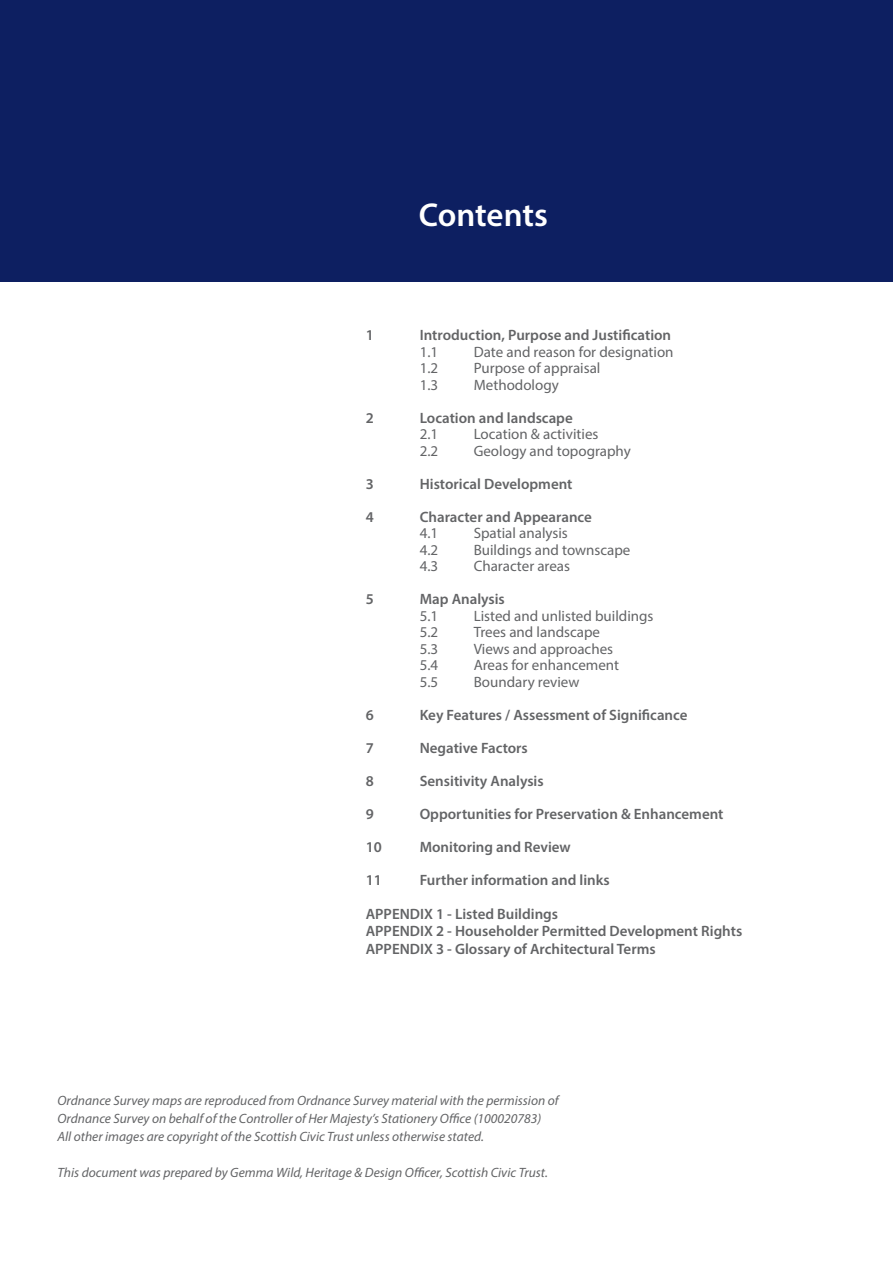
<style>
.page{position:relative;width:893px;height:1263px;background:#fff}
.page>*{position:absolute;margin:0;border:0;box-sizing:border-box;transform-origin:0 0}
.t1{font:600 33.15px "Myriad Pro";letter-spacing:-.005em;color:#fff}
.t2{font:600 15px/16.5px "Myriad Pro";color:#636466}
.t3{font:15px "Myriad Pro";color:#636466}
.t4{font:italic 13.5px/18px "Myriad Pro";color:#636466}
</style>
<div class="page">
<div style="left:0;top:0;width:893px;height:281px;background:#0d1f61"></div>
<h1 class="t1" style="left:419px;top:194px;width:131px">Contents</h1>
<p class="t2" style="left:366px;top:326px;width:10px">1</p>
<p class="t2" style="left:420px;top:326px;width:253px">Introduction, Purpose and Justification</p>
<p class="t3" style="left:420px;top:342px;width:20px">1.1</p>
<p class="t3" style="left:474px;top:342px;width:201px">Date and reason for designation</p>
<p class="t3" style="left:420px;top:359px;width:20px">1.2</p>
<p class="t3" style="left:474px;top:359px;width:128px">Purpose of appraisal</p>
<p class="t3" style="left:420px;top:375px;width:20px">1.3</p>
<p class="t3" style="left:474px;top:375px;width:87px">Methodology</p>
<p class="t2" style="left:366px;top:409px;width:10px">2</p>
<p class="t2" style="left:420px;top:409px;width:155px">Location and landscape</p>
<p class="t3" style="left:420px;top:425px;width:20px">2.1</p>
<p class="t3" style="left:474px;top:425px;width:126px">Location &amp; activities</p>
<p class="t3" style="left:420px;top:441px;width:20px">2.2</p>
<p class="t3" style="left:474px;top:441px;width:159px">Geology and topography</p>
<p class="t2" style="left:366px;top:475px;width:10px">3</p>
<p class="t2" style="left:420px;top:475px;width:154px">Historical Development</p>
<p class="t2" style="left:366px;top:508px;width:10px">4</p>
<p class="t2" style="left:420px;top:508px;width:174px">Character and Appearance</p>
<p class="t3" style="left:420px;top:524px;width:20px">4.1</p>
<p class="t3" style="left:474px;top:524px;width:96px">Spatial analysis</p>
<p class="t3" style="left:420px;top:540px;width:20px">4.2</p>
<p class="t3" style="left:474px;top:540px;width:158px">Buildings and townscape</p>
<p class="t3" style="left:420px;top:557px;width:20px">4.3</p>
<p class="t3" style="left:474px;top:557px;width:98px">Character areas</p>
<p class="t2" style="left:366px;top:590px;width:10px">5</p>
<p class="t2" style="left:420px;top:590px;width:87px">Map Analysis</p>
<p class="t3" style="left:420px;top:606px;width:20px">5.1</p>
<p class="t3" style="left:474px;top:606px;width:181px">Listed and unlisted buildings</p>
<p class="t3" style="left:420px;top:623px;width:20px">5.2</p>
<p class="t3" style="left:474px;top:623px;width:128px">Trees and landscape</p>
<p class="t3" style="left:420px;top:639px;width:20px">5.3</p>
<p class="t3" style="left:474px;top:639px;width:141px">Views and approaches</p>
<p class="t3" style="left:420px;top:656px;width:20px">5.4</p>
<p class="t3" style="left:474px;top:656px;width:147px">Areas for enhancement</p>
<p class="t3" style="left:420px;top:672px;width:20px">5.5</p>
<p class="t3" style="left:474px;top:672px;width:107px">Boundary review</p>
<p class="t2" style="left:366px;top:706px;width:10px">6</p>
<p class="t2" style="left:420px;top:706px;width:269px">Key Features / Assessment of Significance</p>
<p class="t2" style="left:366px;top:739px;width:10px">7</p>
<p class="t2" style="left:420px;top:739px;width:110px">Negative Factors</p>
<p class="t2" style="left:366px;top:772px;width:10px">8</p>
<p class="t2" style="left:420px;top:772px;width:126px">Sensitivity Analysis</p>
<p class="t2" style="left:366px;top:805px;width:10px">9</p>
<p class="t2" style="left:420px;top:805px;width:305px">Opportunities for Preservation &amp; Enhancement</p>
<p class="t2" style="left:366px;top:838px;width:18px">10</p>
<p class="t2" style="left:420px;top:838px;width:153px">Monitoring and Review</p>
<p class="t2" style="left:366px;top:871px;width:18px">11</p>
<p class="t2" style="left:420px;top:871px;width:191px">Further information and links</p>
<p class="t2" style="left:366px;top:905px;width:378px">APPENDIX 1 - Listed Buildings<br>APPENDIX 2 - Householder Permitted Development Rights</p>
<p class="t2" style="left:366px;top:940px;width:291px">APPENDIX 3 - Glossary of Architectural Terms</p>
<p class="t4" style="left:58px;top:1091px;width:503px">Ordnance Survey maps are reproduced from Ordnance Survey material with the permission of<br>Ordnance Survey on behalf of the Controller of Her Majesty’s Stationery Office (100020783)<br>All other images are copyright of the Scottish Civic Trust unless otherwise stated.</p>
<p class="t4" style="left:58px;top:1163px;width:492px">This document was prepared by Gemma Wild, Heritage &amp; Design Officer, Scottish Civic Trust.</p>
</div>
